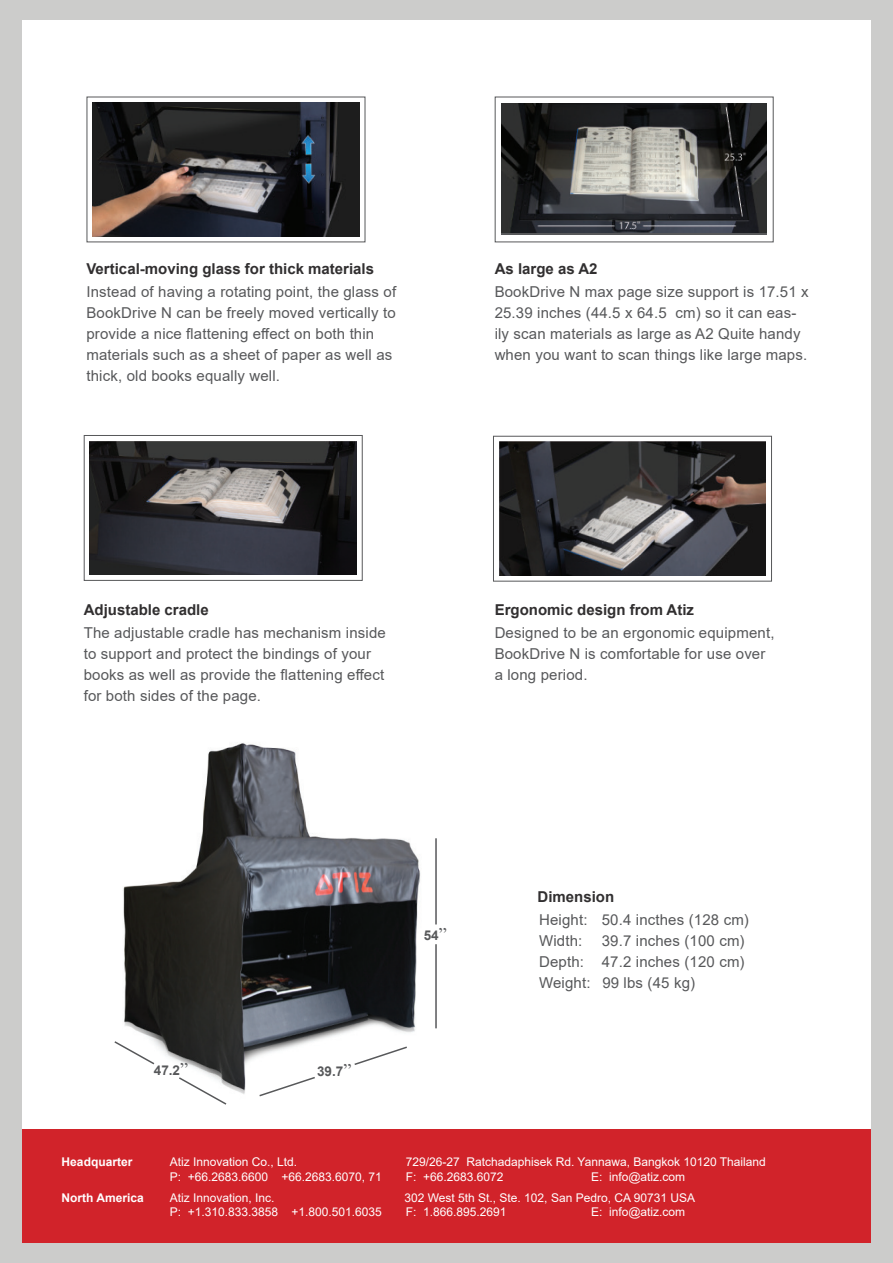
<style>
.page{position:relative;width:893px;height:1263px;background:#cccccb}
.page>*{position:absolute;margin:0;border:0;box-sizing:border-box;transform-origin:0 0}
.t1{font:15px/21px "Arial";letter-spacing:.01em;color:#57585a}
.t2{font:700 15px "Arial";color:#312f30}
.t3{font:700 13.5px "Arial";color:#57585a}
.t4{font:12px "Arial";color:#fff}
.t5{font:700 12px "Arial";color:#fff}
.s1{font-family:"Times New Roman";font-weight:400;font-size:18px}
</style>
<div class="page">
<div style="left:22px;top:21px;width:849px;height:1221px;background:#fff"></div>
<div style="left:22px;top:1129px;width:849px;height:113px;background:#d1232a"></div>
<svg style="left:86px;top:97px;width:279px;height:145px"></svg>
<img style="left:93px;top:103px;width:266px;height:133px">
<svg style="left:495px;top:97px;width:279px;height:145px"></svg>
<img style="left:502px;top:103px;width:264px;height:130px">
<div style="left:84px;top:435px;width:279px;height:146px;background:#fff;border:1px solid #57585a"></div>
<div style="left:493px;top:436px;width:279px;height:146px;background:linear-gradient(to right,#fff,#fff);border:1px solid #57585a"></div>
<img style="left:90px;top:441px;width:266px;height:134px">
<img style="left:499px;top:442px;width:267px;height:133px">
<img style="left:123px;top:743px;width:313px;height:351px">
<svg style="left:258px;top:1076px;width:59px;height:21px"></svg>
<svg style="left:177px;top:1076px;width:51px;height:29px"></svg>
<svg style="left:114px;top:1040px;width:42px;height:26px"></svg>
<svg style="left:353px;top:1045px;width:56px;height:21px"></svg>
<hr style="left:435px;top:838px;width:2px;height:86px;background:#57585a">
<hr style="left:435px;top:944px;width:2px;height:84px;background:#57585a">
<p class="t2" style="left:86px;top:258px;width:289px">Vertical-moving glass for thick materials</p>
<p class="t1" style="left:86px;top:281px;width:311px">Instead of having a rotating point, the glass of BookDrive N can be freely moved vertically to provide a nice flattening effect on both thin materials such as a sheet of paper as well as thick, old books equally well.</p>
<p class="t2" style="left:495px;top:258px;width:104px">As large as A2</p>
<p class="t1" style="left:495px;top:281px;width:316px">BookDrive N max page size support is 17.51 x 25.39 inches (44.5 x 64.5 cm) so it can eas&shy;ily scan materials as large as A2 Quite handy when you want to scan things like large maps.</p>
<p class="t2" style="left:84px;top:599px;width:127px">Adjustable cradle</p>
<p class="t1" style="left:84px;top:622px;width:304px">The adjustable cradle has mechanism inside to support and protect the bindings of your books as well as provide the flattening effect for both sides of the page.</p>
<p class="t2" style="left:495px;top:599px;width:201px">Ergonomic design from Atiz</p>
<p class="t1" style="left:495px;top:622px;width:281px">Designed to be an ergonomic equipment,<br>BookDrive N is comfortable for use over a long period.</p>
<p class="t3" style="left:154px;top:1061px;width:36px">47.2<span class="s1">”</span></p>
<p class="t3" style="left:317px;top:1062px;width:36px">39.7<span class="s1">”</span></p>
<p class="t3" style="left:424px;top:926px;width:25px">54<span class="s1">”</span></p>
<p class="t2" style="left:538px;top:886px;width:78px">Dimension</p>
<p class="t1" style="left:539px;top:909px;width:211px">Height: 50.4 incthes (128 cm)<br>Width:</p>
<p class="t1" style="left:539px;top:930px;width:207px;text-align:justify;text-indent:63px">39.7 inches (100 cm)<br>Depth: 47.2 inches (120 cm)<br>Weight: 99 lbs (45 kg)</p>
<p class="t5" style="left:62px;top:1154px;width:72px">Headquarter</p>
<p class="t4" style="left:170px;top:1154px;width:129px">Atiz Innovation Co., Ltd.</p>
<p class="t4" style="left:406px;top:1154px;width:362px">729/26-27 Ratchadaphisek Rd. Yannawa, Bangkok 10120 Thailand</p>
<p class="t4" style="left:170px;top:1168px;width:214px">P: +66.2683.6600 +66.2683.6070, 71</p>
<p class="t4" style="left:406px;top:1168px;width:99px">F: +66.2683.6072</p>
<p class="t4" style="left:591px;top:1168px;width:96px">E: info@atiz.com</p>
<p class="t5" style="left:62px;top:1189px;width:84px">North America</p>
<p class="t4" style="left:170px;top:1189px;width:106px">Atiz Innovation, Inc.</p>
<p class="t4" style="left:404px;top:1189px;width:292px">302 West 5th St., Ste. 102, San Pedro, CA 90731 USA</p>
<p class="t4" style="left:170px;top:1204px;width:214px">P: +1.310.833.3858 +1.800.501.6035</p>
<p class="t4" style="left:406px;top:1204px;width:102px">F: 1.866.895.2691</p>
<p class="t4" style="left:591px;top:1204px;width:96px">E: info@atiz.com</p>
</div>
